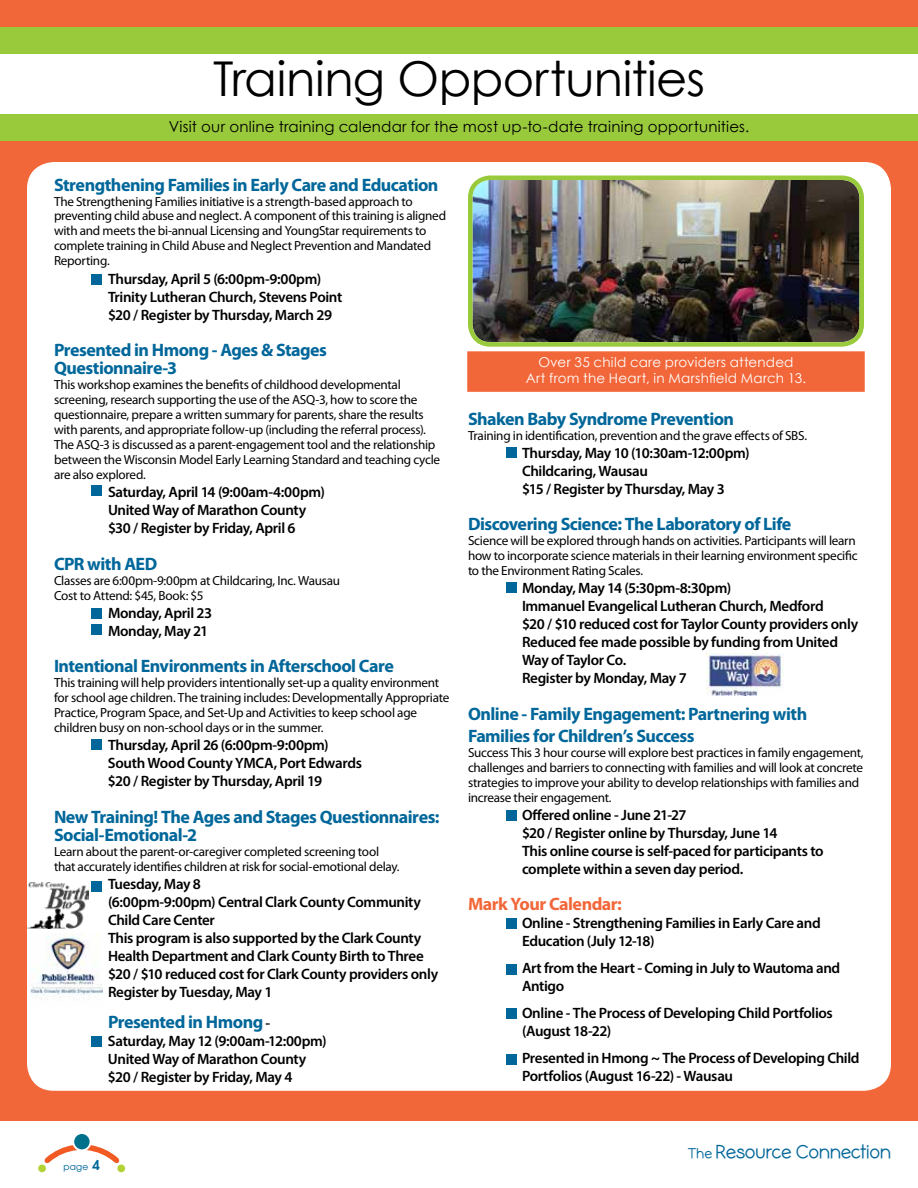
<style>
.page{position:relative;width:918px;height:1188px;background:#fff}
.page>*{position:absolute;margin:0;border:0;box-sizing:border-box;transform-origin:0 0}
.t1{font:48px "Century Gothic";letter-spacing:-.01em;color:#000}
.t2{font:700 18px/18px "Myriad Pro";letter-spacing:-.03em;color:#01679a}
.t3{font:700 18px "Coamei";letter-spacing:-.015em;color:#069}
.t4{font:700 18px "Myriad Pro";letter-spacing:-.03em;color:#f26739}
.t5{font:600 15px/18px "Myriad Pro";letter-spacing:-.025em;color:#000}
.t6{font:15px "Century Gothic";letter-spacing:.015em;color:#000}
.t7{font:13.5px/16.2px "Century Gothic";letter-spacing:.02em;color:#fff;text-align:center}
.t8{font:13.2px/15px "Myriad Pro";letter-spacing:-.02em;color:#000}
.t9{font:9px "Avian";color:#069}
.s1{font-weight:600;font-size:15px;color:#000}
.s2{font-weight:700;font-size:13.5px}
.s3{font-size:13.5px}
</style>
<div class="page">
<div style="left:0;top:141px;width:918px;height:980px;background:#f26739"></div>
<div style="left:27px;top:162px;width:864px;height:929px;background:#fff;border-radius:27px"></div>
<div style="left:0;top:0;width:918px;height:27px;background:#f26739"></div>
<div style="left:0;top:27px;width:918px;height:27px;background:#99ca3c"></div>
<div style="left:0;top:114px;width:918px;height:27px;background:#99ca3c"></div>
<svg style="left:86px;top:1145px;width:39px;height:27px"></svg>
<svg style="left:38px;top:1145px;width:39px;height:27px"></svg>
<div style="left:74px;top:1134px;width:16px;height:15px;background:#00718b;border-radius:50%"></div>
<img style="left:472px;top:180px;width:388px;height:162px">
<div style="left:468px;top:176px;width:396px;height:171px;border:4px solid #99ca3c;border-radius:20px"></div>
<img style="left:28px;top:882px;width:60px;height:47px">
<img style="left:31px;top:933px;width:72px;height:66px">
<div style="left:467px;top:351px;width:398px;height:41px;background:#f26739;border:2px solid #f26739"></div>
<div style="left:91px;top:274px;width:11px;height:11px;background:#01679a"></div>
<div style="left:91px;top:485px;width:11px;height:11px;background:#01679a"></div>
<div style="left:91px;top:608px;width:11px;height:11px;background:#01679a"></div>
<div style="left:91px;top:625px;width:11px;height:10px;background:#01679a"></div>
<div style="left:91px;top:739px;width:11px;height:11px;background:#01679a"></div>
<div style="left:91px;top:881px;width:11px;height:11px;background:#01679a"></div>
<div style="left:91px;top:1036px;width:11px;height:11px;background:#01679a"></div>
<div style="left:506px;top:447px;width:10px;height:11px;background:#01679a"></div>
<div style="left:506px;top:582px;width:10px;height:11px;background:#01679a"></div>
<div style="left:506px;top:810px;width:10px;height:11px;background:#01679a"></div>
<div style="left:506px;top:918px;width:10px;height:11px;background:#01679a"></div>
<div style="left:506px;top:964px;width:10px;height:11px;background:#01679a"></div>
<div style="left:506px;top:1008px;width:10px;height:11px;background:#01679a"></div>
<div style="left:506px;top:1054px;width:10px;height:11px;background:#01679a"></div>
<img style="left:706px;top:653px;width:77px;height:43px">
<h1 class="t1" style="left:213px;top:50px;width:493px">Training Opportunities</h1>
<p class="t6" style="left:169px;top:117px;width:582px">Visit our online training calendar for the most up-to-date training opportunities.</p>
<h2 class="t2" style="left:54px;top:175px;width:386px">Strengthening Families in Early Care and Education</h2>
<p class="t8" style="left:54px;top:193px;width:394px">The Strengthening Families initiative is a strength-based approach to preventing child abuse and neglect. A component of this training is aligned with and meets the bi-annual Licensing and YoungStar requirements to complete training in Child Abuse and Neglect Prevention and Mandated Reporting.</p>
<p class="t5" style="left:108px;top:269px;width:236px">Thursday, April 5 (6:00pm-9:00pm)<br>Trinity Lutheran Church, Stevens Point $20 / Register by Thursday, March 29</p>
<h2 class="t2" style="left:54px;top:340px;width:275px">Presented in Hmong - Ages &amp; Stages<br>Questionnaire-3</h2>
<p class="t8" style="left:54px;top:377px;width:388px">This workshop examines the benefits of childhood developmental screening, research supporting the use of the ASQ-3, how to score the questionnaire, prepare a written summary for parents, share the results with parents, and appropriate follow-up (including the referral process).<br>The ASQ-3 is discussed as a parent-engagement tool and the relationship between the Wisconsin Model Early Learning Standard and teaching cycle are also explored.</p>
<p class="t5" style="left:108px;top:483px;width:218px">Saturday, April 14 (9:00am-4:00pm)<br>United Way of Marathon County $30 / Register by Friday, April 6</p>
<h2 class="t2" style="left:54px;top:554px;width:105px">CPR with AED</h2>
<p class="t8" style="left:54px;top:573px;width:288px">Classes are 6:00pm-9:00pm at Childcaring, Inc. Wausau<br>Cost to Attend: $45, Book: $5</p>
<p class="t5" style="left:108px;top:603px;width:106px">Monday, April 23<br>Monday, May 21</p>
<h2 class="t2" style="left:54px;top:657px;width:341px">Intentional Environments in Afterschool Care</h2>
<p class="t8" style="left:54px;top:675px;width:397px">This training will help providers intentionally set-up a quality environment for school age children. The training includes: Developmentally Appropriate Practice, Program Space, and Set-Up and Activities to keep school age children busy on non-school days or in the summer.</p>
<p class="t5" style="left:108px;top:736px;width:256px">Thursday, April 26 (6:00pm-9:00pm)<br>South Wood County YMCA, Port Edwards $20 / Register by Thursday, April 19</p>
<h2 class="t2" style="left:54px;top:807px;width:387px">New Training! The Ages and Stages Questionnaires:<br>Social-Emotional-2</h2>
<p class="t8" style="left:54px;top:844px;width:347px">Learn about the parent-or-caregiver completed screening tool that accurately identifies children at risk for social-emotional delay.</p>
<p class="t5" style="left:108px;top:874px;width:332px">Tuesday, May 8<br>(6:00pm-9:00pm) Central Clark County Community Child Care Center<br>This program is also supported by the Clark County Health Department and Clark County Birth to Three $20 / $10 reduced cost for Clark County providers only Register by Tuesday, May 1</p>
<h2 class="t2" style="left:108px;top:1012px;width:164px">Presented in Hmong <span class="s1">-</span></h2>
<p class="t5" style="left:108px;top:1031px;width:220px">Saturday, May 12 (9:00am-12:00pm)<br>United Way of Marathon County $20 / Register by Friday, May 4</p>
<p class="t7" style="left:526px;top:353px;width:282px">Over 35 child care providers attended<br>Art from the Heart, in Marshfield March 13.</p>
<h2 class="t2" style="left:468px;top:409px;width:268px">Shaken Baby Syndrome Prevention</h2>
<p class="t8" style="left:468px;top:428px;width:341px">Training in identification, prevention and the grave effects of SBS.</p>
<p class="t5" style="left:522px;top:443px;width:229px">Thursday, May 10 (10:30am-12:00pm)<br>Childcaring, Wausau<br>$15 / Register by Thursday, May 3</p>
<h2 class="t2" style="left:468px;top:515px;width:325px">Discovering Science: The Laboratory of Life</h2>
<p class="t8" style="left:468px;top:533px;width:391px">Science will be explored through hands on activities. Participants will learn how to incorporate science materials in their learning environment specific to the Environment Rating Scales.</p>
<p class="t5" style="left:522px;top:579px;width:338px">Monday, May 14 (5:30pm-8:30pm)<br>Immanuel Evangelical Lutheran Church, Medford<br>$20 / $10 reduced cost for Taylor County providers only Reduced fee made possible by funding from United Way of Taylor Co.<br>Register by Monday, May 7</p>
<h2 class="t2" style="left:468px;top:703px;width:341px;line-height:21.6px">Online - Family Engagement: Partnering with<br>Families for Children’s Success</h2>
<p class="t8" style="left:468px;top:744px;width:397px">Success This 3 hour course will explore best practices in family engagement, challenges and barriers to connecting with families and will look at concrete strategies to improve your ability to develop relationships with families and increase their engagement.</p>
<p class="t5" style="left:522px;top:805px;width:303px">Offered online - June 21-27<br>$20 / Register online by Thursday, June 14<br>This online course is self-paced for participants to complete within a seven day period.</p>
<h2 class="t4" style="left:468px;top:892px;width:155px">Mark Your Calendar:</h2>
<p class="t5" style="left:522px;top:914px;width:300px">Online - Strengthening Families in Early Care and<br>Education (July 12-18)</p>
<p class="t5" style="left:522px;top:959px;width:320px">Art from the Heart - Coming in July to Wautoma and<br>Antigo</p>
<p class="t5" style="left:522px;top:1004px;width:312px">Online - The Process of Developing Child Portfolios (August 18-22)</p>
<p class="t5" style="left:522px;top:1049px;width:339px">Presented in Hmong ~ The Process of Developing Child<br>Portfolios (August 16-22) - Wausau</p>
<p class="t9" style="left:64px;top:1163px;width:38px">page <span class="s2">4</span></p>
<h2 class="t3" style="left:688px;top:1143px;width:205px"><span class="s3">The</span> Resource Connection</h2>
</div>
